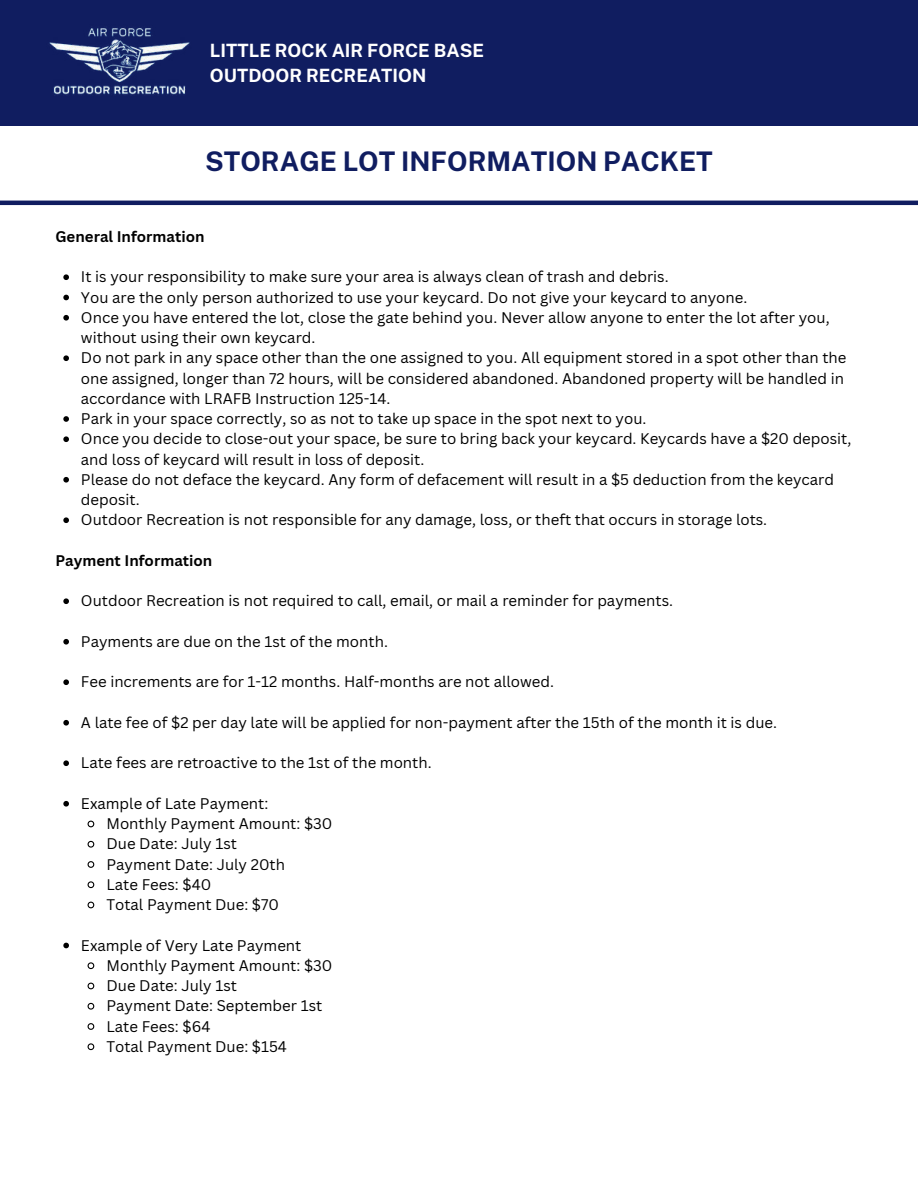
<style>
.page{position:relative;width:918px;height:1188px;background:#fff}
.page>*{position:absolute;margin:0;border:0;box-sizing:border-box;transform-origin:0 0}
.t1{font:700 27px "Public Sans";color:#101d60}
.t2{font:700 18.3px/24.9px "Public Sans";color:#fff}
.t3{font:15px/20.2px "Canva Sans";color:#000}
.t4{font:700 15px "Canva Sans";color:#000}
</style>
<div class="page">
<div style="left:0;top:0;width:918px;height:126px;background:#101d60"></div>
<img style="left:49px;top:28px;width:141px;height:67px">
<hr style="left:0;top:201px;width:918px;height:4px;background:#101d60">
<svg style="left:63px;top:274px;width:6px;height:6px"></svg>
<svg style="left:63px;top:295px;width:6px;height:5px"></svg>
<svg style="left:63px;top:315px;width:6px;height:6px"></svg>
<svg style="left:63px;top:355px;width:6px;height:6px"></svg>
<svg style="left:63px;top:416px;width:6px;height:6px"></svg>
<svg style="left:63px;top:436px;width:6px;height:6px"></svg>
<svg style="left:63px;top:477px;width:6px;height:6px"></svg>
<svg style="left:63px;top:517px;width:6px;height:6px"></svg>
<svg style="left:63px;top:598px;width:6px;height:6px"></svg>
<svg style="left:63px;top:639px;width:6px;height:6px"></svg>
<svg style="left:63px;top:679px;width:6px;height:6px"></svg>
<svg style="left:63px;top:720px;width:6px;height:6px"></svg>
<svg style="left:63px;top:760px;width:6px;height:6px"></svg>
<svg style="left:63px;top:801px;width:6px;height:6px"></svg>
<svg style="left:87px;top:820px;width:8px;height:8px"></svg>
<svg style="left:87px;top:840px;width:8px;height:8px"></svg>
<svg style="left:87px;top:861px;width:8px;height:7px"></svg>
<svg style="left:87px;top:881px;width:8px;height:8px"></svg>
<svg style="left:87px;top:901px;width:8px;height:8px"></svg>
<svg style="left:63px;top:943px;width:6px;height:5px"></svg>
<svg style="left:87px;top:962px;width:8px;height:8px"></svg>
<svg style="left:87px;top:982px;width:8px;height:8px"></svg>
<svg style="left:87px;top:1002px;width:8px;height:8px"></svg>
<svg style="left:87px;top:1023px;width:8px;height:7px"></svg>
<svg style="left:87px;top:1043px;width:8px;height:8px"></svg>
<p class="t2" style="left:210px;top:37px;width:276px">LITTLE ROCK AIR FORCE BASE<br>OUTDOOR RECREATION</p>
<h1 class="t1" style="left:205px;top:141px;width:509px">STORAGE LOT INFORMATION PACKET</h1>
<p class="t4" style="left:55px;top:227px;width:151px">General Information</p>
<p class="t3" style="left:81px;top:267px;width:772px">It is your responsibility to make sure your area is always clean of trash and debris.<br>You are the only person authorized to use your keycard. Do not give your keycard to anyone.<br>Once you have entered the lot, close the gate behind you. Never allow anyone to enter the lot after you, without using their own keycard.<br>Do not park in any space other than the one assigned to you. All equipment stored in a spot other than the one assigned, longer than 72 hours, will be considered abandoned. Abandoned property will be handled in accordance with LRAFB Instruction 125-14.<br>Park in your space correctly, so as not to take up space in the spot next to you.<br>Once you decide to close-out your space, be sure to bring back your keycard. Keycards have a $20 deposit, and loss of keycard will result in loss of deposit.<br>Please do not deface the keycard. Any form of defacement will result in a $5 deduction from the keycard deposit.<br>Outdoor Recreation is not responsible for any damage, loss, or theft that occurs in storage lots.</p>
<p class="t4" style="left:55px;top:551px;width:158px">Payment Information</p>
<p class="t3" style="left:81px;top:591px;width:594px">Outdoor Recreation is not required to call, email, or mail a reminder for payments.</p>
<p class="t3" style="left:81px;top:631px;width:308px">Payments are due on the 1st of the month.</p>
<p class="t3" style="left:81px;top:672px;width:475px">Fee increments are for 1-12 months. Half-months are not allowed.</p>
<p class="t3" style="left:81px;top:712px;width:698px">A late fee of $2 per day late will be applied for non-payment after the 15th of the month it is due.</p>
<p class="t3" style="left:81px;top:753px;width:352px">Late fees are retroactive to the 1st of the month.</p>
<p class="t3" style="left:106px;top:793px;width:228px;text-indent:-26px">Example of Late Payment:<br>Monthly Payment Amount: $30<br>Due Date: July 1st<br>Payment Date: July 20th<br>Late Fees: $40<br>Total Payment Due: $70</p>
<p class="t3" style="left:106px;top:935px;width:228px;text-indent:-26px">Example of Very Late Payment<br>Monthly Payment Amount: $30<br>Due Date: July 1st<br>Payment Date: September 1st<br>Late Fees: $64<br>Total Payment Due: $154</p>
</div>
